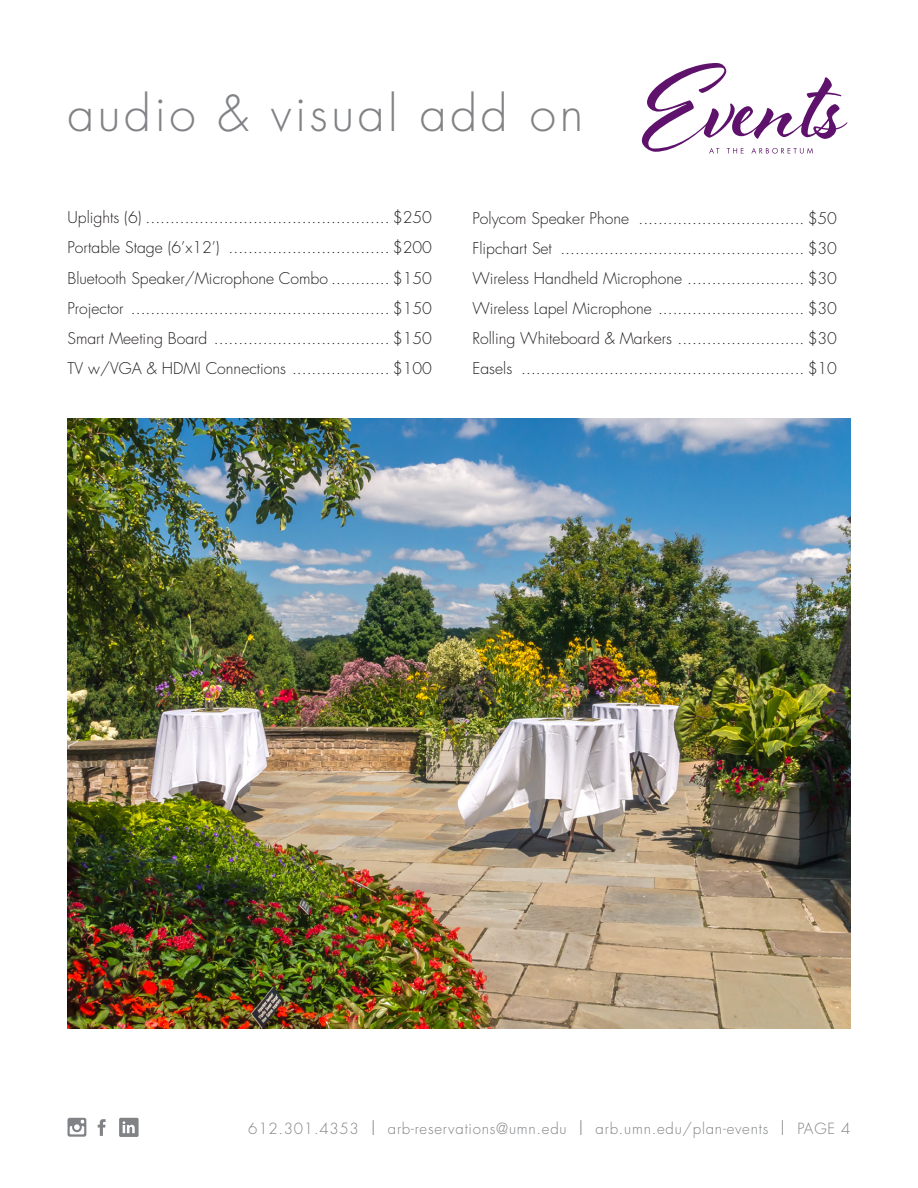
<style>
.page{position:relative;width:918px;height:1188px;background:#fff}
.page>*{position:absolute;margin:0;border:0;box-sizing:border-box;transform-origin:0 0}
.t1{font:300 48px "Futura";letter-spacing:.075em;color:#808285}
.t2{font:300 15.75px/30px "Futura";color:#231f20;text-align:justify}
.t3{font:300 15px "Futura";letter-spacing:.05em;color:#808285}
.s1{font-size:18px}
</style>
<div class="page">
<svg style="left:98px;top:1119px;width:8px;height:17px"></svg>
<svg style="left:67px;top:1118px;width:19px;height:19px"></svg>
<div style="left:119px;top:1118px;width:20px;height:19px;background:#808285;border-radius:2px"></div>
<svg style="left:123px;top:1121px;width:12px;height:12px"></svg>
<svg style="left:642px;top:63px;width:206px;height:91px"></svg>
<img style="left:68px;top:418px;width:782px;height:610px">
<h1 class="t1" style="left:68px;top:83px;width:517px">audio &amp; visual add on</h1>
<p class="t2" style="left:68px;top:203px;width:366px">Uplights (6) .................................................. $250<br>Portable Stage (6’x12’) ................................. $200<br>Bluetooth Speaker/Microphone Combo ............ $150<br>Projector ..................................................... $150<br>Smart Meeting Board .................................... $150<br>TV w/VGA &amp; HDMI Connections .................... $100</p>
<p class="t2" style="left:472px;top:203px;width:366px">Polycom Speaker Phone .................................. $50<br>Flipchart Set .................................................. $30<br>Wireless Handheld Microphone ........................ $30<br>Wireless Lapel Microphone .............................. $30<br>Rolling Whiteboard &amp; Markers .......................... $30<br>Easels .......................................................... $10</p>
<p class="t3" style="left:248px;top:1119px;width:604px">612.301.4353 <span class="s1">|</span> arb-reservations@umn.edu <span class="s1">|</span> arb.umn.edu/plan-events <span class="s1">|</span> PAGE 4</p>
</div>
